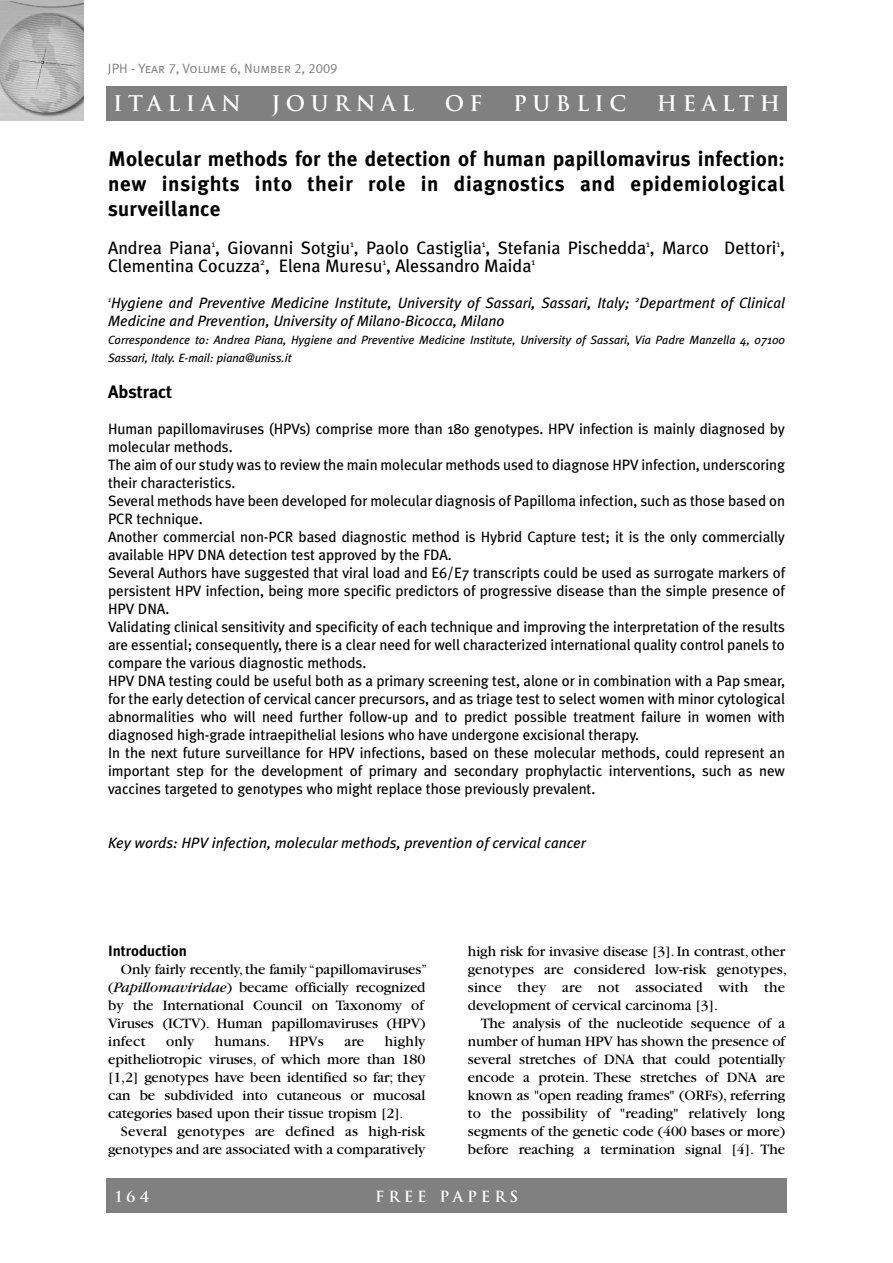
<style>
.page{position:relative;width:893px;height:1263px;background:#fff}
.page>*{position:absolute;margin:0;border:0;box-sizing:border-box;transform-origin:0 0}
.t1{font:700 21px/25.2px "Meta Plus";letter-spacing:.03em;color:#000;text-align:justify}
.t2{font:700 21px "Trajan";letter-spacing:.265em;color:#fff}
.t3{font:18px/18px "Meta Plus";color:#000}
.t4{font:700 18px "Meta Plus";color:#000}
.t5{font:15px/18px "Meta Plus";letter-spacing:-.005em;color:#000}
.t6{font:15px/18px "Garamond";letter-spacing:-.005em;color:#000}
.t7{font:italic 15px/18px "Meta Plus";color:#000}
.t8{font:700 15px "Trajan";letter-spacing:.265em;color:#fff}
.t9{font:700 15px "Meta Plus";color:#000}
.t10{font:13.5px "Meta Plus Normal Caps";color:#808080}
.t11{font:italic 12px/18px "Meta Plus";color:#000}
.s1{font-style:italic}
</style>
<div class="page">
<div style="left:0;top:0;width:84px;height:5px;background:#b8b8b8"></div>
<img style="left:0;top:1px;width:84px;height:119px">
<div style="left:106px;top:1179px;width:681px;height:34px;background:#808080"></div>
<div style="left:106px;top:86px;width:681px;height:34px;background:#808080"></div>
<p class="t10" style="left:108px;top:60px;width:231px">JPH - Year 7, Volume 6, Number 2, 2009</p>
<h1 class="t2" style="left:113px;top:91px;width:129px">ITALIAN</h1>
<h1 class="t2" style="left:272px;top:91px;width:144px">JOURNAL</h1>
<h1 class="t2" style="left:445px;top:91px;width:39px">O F</h1>
<h1 class="t2" style="left:513px;top:91px;width:115px">PUBLIC</h1>
<h1 class="t2" style="left:657px;top:91px;width:125px">HEALTH</h1>
<h1 class="t1" style="left:108px;top:146px;width:678px">Molecular methods for the detection of human papillomavirus infection: new insights into their role in diagnostics and epidemiological surveillance</h1>
<p class="t3" style="left:108px;top:238px;width:678px">Andrea Piana<sup>1</sup>, Giovanni Sotgiu<sup>1</sup>, Paolo Castiglia<sup>1</sup>, Stefania Pischedda<sup>1</sup>, Marco Dettori<sup>1</sup>,<br>Clementina Cocuzza<sup>2</sup>, Elena Muresu<sup>1</sup>, Alessandro Maida<sup>1</sup></p>
<p class="t7" style="left:108px;top:294px;width:678px"><sup>1</sup>Hygiene and Preventive Medicine Institute, University of Sassari, Sassari, Italy; <sup>2</sup>Department of Clinical<br>Medicine and Prevention, University of Milano-Bicocca, Milano</p>
<p class="t11" style="left:108px;top:331px;width:678px">Correspondence to: Andrea Piana, Hygiene and Preventive Medicine Institute, University of Sassari, Via Padre Manzella 4, 07100<br>Sassari, Italy. E-mail: piana@uniss.it</p>
<p class="t4" style="left:108px;top:381px;width:66px">Abstract</p>
<p class="t5" style="left:108px;top:420px;width:679px">Human papillomaviruses (HPVs) comprise more than 180 genotypes. HPV infection is mainly diagnosed by molecular methods.<br>The aim of our study was to review the main molecular methods used to diagnose HPV infection, underscoring their characteristics.<br>Several methods have been developed for molecular diagnosis of Papilloma infection, such as those based on PCR technique.<br>Another commercial non-PCR based diagnostic method is Hybrid Capture test; it is the only commercially available HPV DNA detection test approved by the FDA.<br>Several Authors have suggested that viral load and E6/E7 transcripts could be used as surrogate markers of persistent HPV infection, being more specific predictors of progressive disease than the simple presence of HPV DNA.<br>Validating clinical sensitivity and specificity of each technique and improving the interpretation of the results are essential; consequently, there is a clear need for well characterized international quality control panels to compare the various diagnostic methods.<br>HPV DNA testing could be useful both as a primary screening test, alone or in combination with a Pap smear, for the early detection of cervical cancer precursors, and as triage test to select women with minor cytological abnormalities who will need further follow-up and to predict possible treatment failure in women with diagnosed high-grade intraepithelial lesions who have undergone excisional therapy.<br>In the next future surveillance for HPV infections, based on these molecular methods, could represent an important step for the development of primary and secondary prophylactic interventions, such as new vaccines targeted to genotypes who might replace those previously prevalent.</p>
<p class="t7" style="left:108px;top:834px;width:479px">Key words: HPV infection, molecular methods, prevention of cervical cancer</p>
<p class="t9" style="left:108px;top:942px;width:80px">Introduction</p>
<p class="t6" style="left:108px;top:961px;width:321px;text-indent:13px">Only fairly recently,the family“papillomaviruses” (<span class="s1">Papillomaviridae</span>) became officially recognized by the International Council on Taxonomy of Viruses (ICTV). Human papillomaviruses (HPV) infect</p>
<p class="t6" style="left:108px;top:1033px;width:319px;text-align:justify;text-indent:277px">highly epitheliotropic viruses, of which more than 180 [1,2] genotypes have been identified so far; they can be subdivided into cutaneous or mucosal categories based upon their tissue tropism [2].</p>
<p class="t6" style="left:108px;top:1123px;width:319px;text-align:right">Several genotypes are defined as high-risk genotypes and are associated with a comparatively</p>
<p class="t6" style="left:166px;top:1033px;width:30px">only</p>
<p class="t6" style="left:215px;top:1033px;width:57px">humans.</p>
<p class="t6" style="left:289px;top:1033px;width:36px">HPVs</p>
<p class="t6" style="left:344px;top:1033px;width:21px">are</p>
<p class="t6" style="left:468px;top:943px;width:321px">high risk for invasive disease [3]. In contrast, other genotypes are considered low-risk genotypes, since they are not associated with the development of cervical carcinoma [3].</p>
<p class="t6" style="left:468px;top:1015px;width:319px;text-align:justify;text-indent:13px">The analysis of the nucleotide sequence of a number of human HPV has shown the presence of several stretches of DNA that could potentially encode a protein. These stretches of DNA are known as "open reading frames" (ORFs), referring to the possibility of "reading" relatively long segments of the genetic code (400 bases or more) before reaching a termination signal [4]. The</p>
<p class="t8" style="left:115px;top:1187px;width:36px">164</p>
<p class="t8" style="left:375px;top:1187px;width:145px">freE PAPERS</p>
</div>
